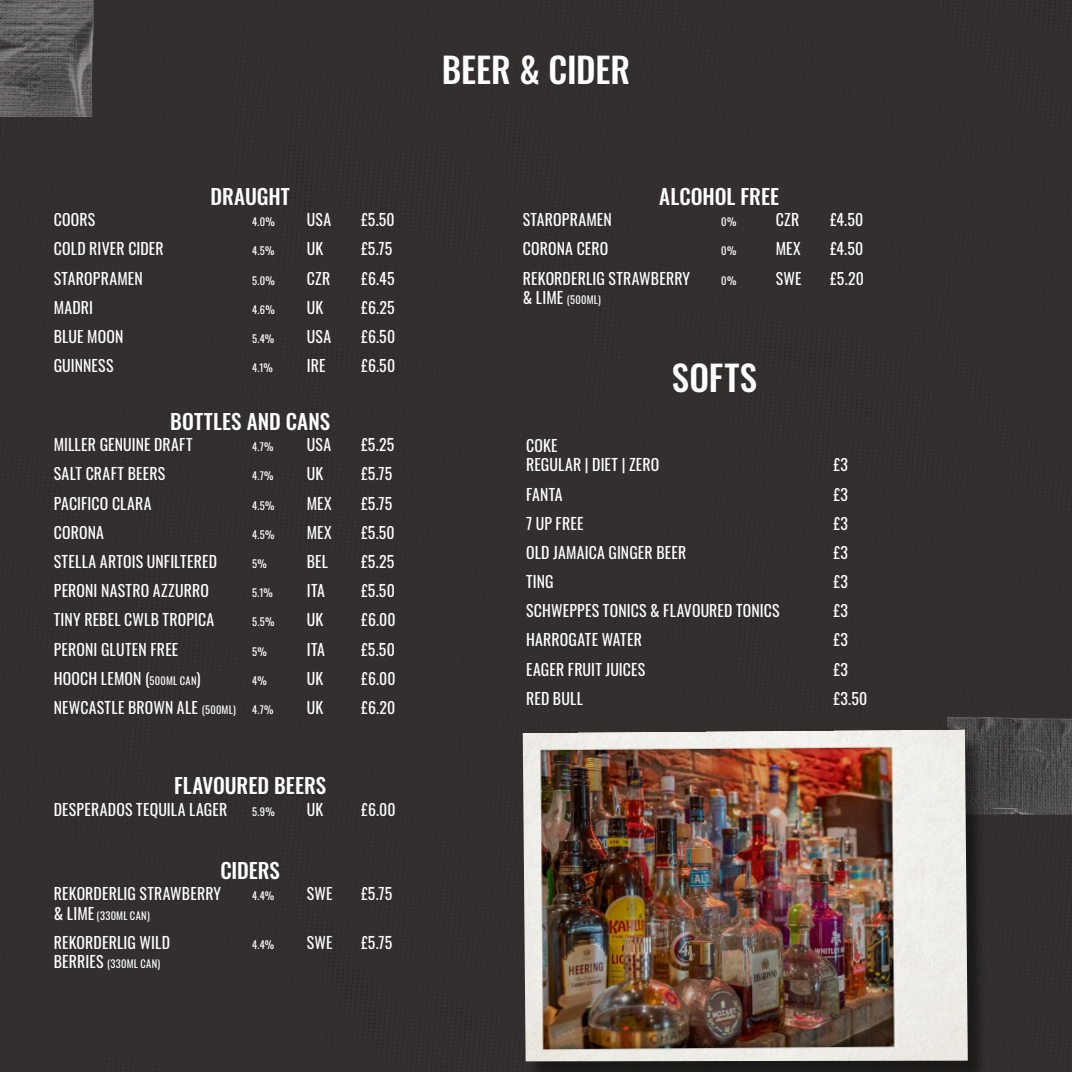
<style>
.page{position:relative;width:1072px;height:1072px;background:#fff}
.page>*{position:absolute;margin:0;border:0;box-sizing:border-box;transform-origin:0 0}
.t1{font:500 35px "Oswald";color:#fff}
.t2{font:500 21px "Oswald";color:#fff}
.t3{font:15.75px/19.2px "Oswald";letter-spacing:.01em;color:#fff}
.t4{font:10.5px "Oswald";letter-spacing:.025em;color:#fff}
.s1{font-size:10.5px}
.s2{font-size:15.75px}
</style>
<div class="page">
<div style="left:0;top:0;width:1071px;height:1071px;background:#332f2f"></div>
<div style="left:524px;top:733px;width:463px;height:338px;background:#000;opacity:.47"></div>
<img style="left:523px;top:729px;width:444px;height:332px">
<h2 class="t2" style="left:210px;top:185px;width:81px">DRAUGHT</h2>
<p class="t3" style="left:54px;top:209px;width:43px">COORS</p>
<p class="t4" style="left:252px;top:213px;width:24px">4.0%</p>
<p class="t3" style="left:307px;top:209px;width:26px">USA</p>
<p class="t3" style="left:361px;top:209px;width:35px">£5.50</p>
<p class="t3" style="left:54px;top:238px;width:111px">COLD RIVER CIDER</p>
<p class="t4" style="left:252px;top:242px;width:24px">4.5%</p>
<p class="t3" style="left:307px;top:238px;width:18px">UK</p>
<p class="t3" style="left:361px;top:238px;width:32px">£5.75</p>
<p class="t3" style="left:54px;top:267px;width:91px">STAROPRAMEN</p>
<p class="t4" style="left:252px;top:271px;width:24px">5.0%</p>
<p class="t3" style="left:307px;top:267px;width:25px">CZR</p>
<p class="t3" style="left:361px;top:267px;width:35px">£6.45</p>
<p class="t3" style="left:54px;top:296px;width:41px">MADRI</p>
<p class="t4" style="left:252px;top:300px;width:24px">4.6%</p>
<p class="t3" style="left:307px;top:296px;width:18px">UK</p>
<p class="t3" style="left:361px;top:296px;width:35px">£6.25</p>
<p class="t3" style="left:54px;top:325px;width:71px">BLUE MOON</p>
<p class="t4" style="left:252px;top:329px;width:23px">5.4%</p>
<p class="t3" style="left:307px;top:325px;width:26px">USA</p>
<p class="t3" style="left:361px;top:325px;width:35px">£6.50</p>
<p class="t3" style="left:54px;top:354px;width:61px">GUINNESS</p>
<p class="t4" style="left:252px;top:358px;width:22px">4.1%</p>
<p class="t3" style="left:307px;top:354px;width:20px">IRE</p>
<p class="t3" style="left:361px;top:354px;width:35px">£6.50</p>
<h2 class="t2" style="left:170px;top:410px;width:161px">BOTTLES AND CANS</h2>
<p class="t3" style="left:54px;top:433px;width:140px">MILLER GENUINE DRAFT</p>
<p class="t4" style="left:252px;top:437px;width:23px">4.7%</p>
<p class="t3" style="left:307px;top:433px;width:26px">USA</p>
<p class="t3" style="left:361px;top:433px;width:34px">£5.25</p>
<p class="t3" style="left:54px;top:463px;width:113px">SALT CRAFT BEERS</p>
<p class="t4" style="left:252px;top:467px;width:23px">4.7%</p>
<p class="t3" style="left:307px;top:463px;width:18px">UK</p>
<p class="t3" style="left:361px;top:463px;width:32px">£5.75</p>
<p class="t3" style="left:54px;top:492px;width:99px">PACIFICO CLARA</p>
<p class="t4" style="left:252px;top:496px;width:24px">4.5%</p>
<p class="t3" style="left:307px;top:492px;width:27px">MEX</p>
<p class="t3" style="left:361px;top:492px;width:32px">£5.75</p>
<p class="t3" style="left:54px;top:521px;width:52px">CORONA</p>
<p class="t4" style="left:252px;top:525px;width:24px">4.5%</p>
<p class="t3" style="left:307px;top:521px;width:27px">MEX</p>
<p class="t3" style="left:361px;top:521px;width:35px">£5.50</p>
<p class="t3" style="left:54px;top:550px;width:165px">STELLA ARTOIS UNFILTERED</p>
<p class="t4" style="left:252px;top:554px;width:16px">5%</p>
<p class="t3" style="left:307px;top:550px;width:23px">BEL</p>
<p class="t3" style="left:361px;top:550px;width:34px">£5.25</p>
<p class="t3" style="left:54px;top:579px;width:156px">PERONI NASTRO AZZURRO</p>
<p class="t4" style="left:252px;top:583px;width:22px">5.1%</p>
<p class="t3" style="left:307px;top:579px;width:20px">ITA</p>
<p class="t3" style="left:361px;top:579px;width:35px">£5.50</p>
<p class="t3" style="left:54px;top:609px;width:162px">TINY REBEL CWLB TROPICA</p>
<p class="t4" style="left:252px;top:612px;width:24px">5.5%</p>
<p class="t3" style="left:307px;top:609px;width:18px">UK</p>
<p class="t3" style="left:361px;top:609px;width:36px">£6.00</p>
<p class="t3" style="left:54px;top:638px;width:126px">PERONI GLUTEN FREE</p>
<p class="t4" style="left:252px;top:642px;width:16px">5%</p>
<p class="t3" style="left:307px;top:638px;width:20px">ITA</p>
<p class="t3" style="left:361px;top:638px;width:35px">£5.50</p>
<p class="t3" style="left:54px;top:667px;width:148px">HOOCH LEMON (<span class="s1">500ML CAN</span>)</p>
<p class="t4" style="left:252px;top:671px;width:16px">4%</p>
<p class="t3" style="left:307px;top:667px;width:18px">UK</p>
<p class="t3" style="left:361px;top:667px;width:36px">£6.00</p>
<p class="t3" style="left:54px;top:696px;width:183px">NEWCASTLE BROWN ALE <span class="s1">(500ML)</span></p>
<p class="t4" style="left:252px;top:700px;width:23px">4.7%</p>
<p class="t3" style="left:307px;top:696px;width:18px">UK</p>
<p class="t3" style="left:361px;top:696px;width:35px">£6.20</p>
<h2 class="t2" style="left:174px;top:774px;width:154px">FLAVOURED BEERS</h2>
<p class="t3" style="left:54px;top:798px;width:175px">DESPERADOS TEQUILA LAGER</p>
<p class="t4" style="left:252px;top:802px;width:24px">5.9%</p>
<p class="t3" style="left:307px;top:798px;width:18px">UK</p>
<p class="t3" style="left:361px;top:798px;width:36px">£6.00</p>
<h2 class="t2" style="left:220px;top:859px;width:61px">CIDERS</h2>
<p class="t3" style="left:54px;top:882px;width:169px">REKORDERLIG STRAWBERRY</p>
<p class="t4" style="left:252px;top:886px;width:23px">4.4%</p>
<p class="t3" style="left:307px;top:882px;width:27px">SWE</p>
<p class="t3" style="left:361px;top:882px;width:32px">£5.75</p>
<p class="t4" style="left:54px;top:906px;width:97px"><span class="s2">&amp; LIME</span> (330ML CAN)</p>
<p class="t3" style="left:54px;top:931px;width:118px">REKORDERLIG WILD</p>
<p class="t4" style="left:252px;top:935px;width:23px">4.4%</p>
<p class="t3" style="left:307px;top:931px;width:27px">SWE</p>
<p class="t3" style="left:361px;top:931px;width:32px">£5.75</p>
<p class="t4" style="left:54px;top:954px;width:108px"><span class="s2">BERRIES</span> (330ML CAN)</p>
<h1 class="t1" style="left:442px;top:51px;width:190px">BEER &amp; CIDER</h1>
<h2 class="t2" style="left:659px;top:185px;width:121px">ALCOHOL FREE</h2>
<p class="t3" style="left:523px;top:209px;width:91px">STAROPRAMEN</p>
<p class="t4" style="left:721px;top:213px;width:17px">0%</p>
<p class="t3" style="left:776px;top:209px;width:25px">CZR</p>
<p class="t3" style="left:830px;top:209px;width:34px">£4.50</p>
<p class="t3" style="left:523px;top:238px;width:87px">CORONA CERO</p>
<p class="t4" style="left:721px;top:242px;width:17px">0%</p>
<p class="t3" style="left:776px;top:238px;width:27px">MEX</p>
<p class="t3" style="left:830px;top:238px;width:34px">£4.50</p>
<p class="t3" style="left:523px;top:267px;width:169px">REKORDERLIG STRAWBERRY</p>
<p class="t4" style="left:721px;top:271px;width:17px">0%</p>
<p class="t3" style="left:776px;top:267px;width:27px">SWE</p>
<p class="t3" style="left:830px;top:267px;width:35px">£5.20</p>
<p class="t4" style="left:523px;top:290px;width:80px"><span class="s2">&amp; LIME</span> (500ML)</p>
<h1 class="t1" style="left:672px;top:359px;width:87px">SOFTS</h1>
<p class="t3" style="left:526px;top:434px;width:135px">COKE<br>REGULAR | DIET | ZERO</p>
<p class="t3" style="left:833px;top:454px;width:16px">£3</p>
<p class="t3" style="left:526px;top:483px;width:38px">FANTA</p>
<p class="t3" style="left:833px;top:483px;width:16px">£3</p>
<p class="t3" style="left:526px;top:512px;width:59px">7 UP FREE</p>
<p class="t3" style="left:833px;top:512px;width:16px">£3</p>
<p class="t3" style="left:526px;top:541px;width:162px">OLD JAMAICA GINGER BEER</p>
<p class="t3" style="left:833px;top:541px;width:16px">£3</p>
<p class="t3" style="left:526px;top:570px;width:29px">TING</p>
<p class="t3" style="left:833px;top:570px;width:16px">£3</p>
<p class="t3" style="left:526px;top:599px;width:255px">SCHWEPPES TONICS &amp; FLAVOURED TONICS</p>
<p class="t3" style="left:833px;top:599px;width:16px">£3</p>
<p class="t3" style="left:526px;top:629px;width:117px">HARROGATE WATER</p>
<p class="t3" style="left:833px;top:629px;width:16px">£3</p>
<p class="t3" style="left:526px;top:658px;width:121px">EAGER FRUIT JUICES</p>
<p class="t3" style="left:833px;top:658px;width:16px">£3</p>
<p class="t3" style="left:526px;top:687px;width:58px">RED BULL</p>
<p class="t3" style="left:833px;top:687px;width:35px">£3.50</p>
</div>
